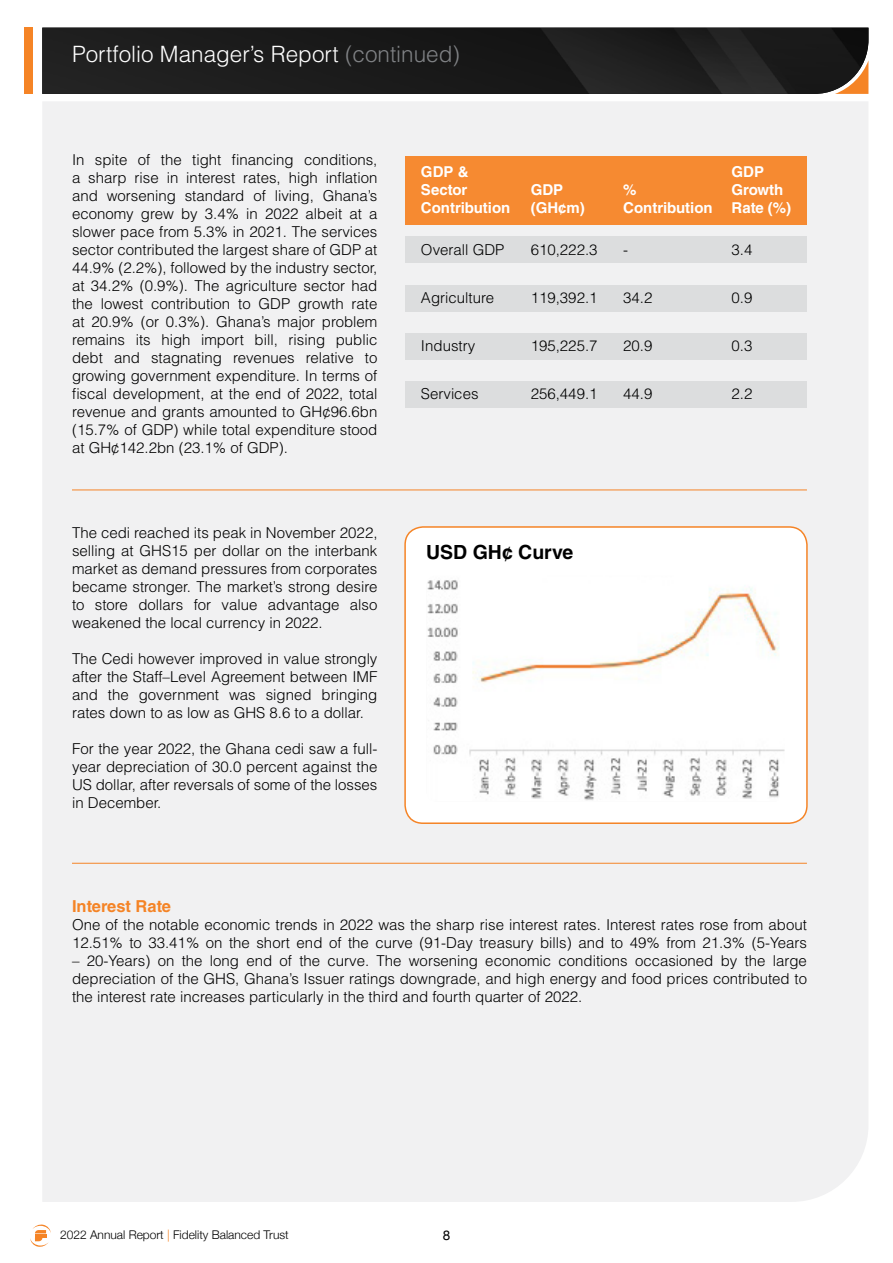
<style>
.page{position:relative;width:893px;height:1263px;background:#fff}
.page>*{position:absolute;margin:0;border:0;box-sizing:border-box;transform-origin:0 0}
.t1{font:300 22.5px "Helvetica LT Std";color:#fff}
.t2{font:700 19.5px "Helvetica LT Std";color:#000}
.t3{font:700 16.5px "Helvetica LT Std";color:#f58426}
.t4{font:300 15px/18px "Helvetica LT Std";color:#000;text-align:justify}
.t5{font:700 15px/18px "Helvetica LT Std";color:#fff}
.t6{font:13.5px "Helvetica Neue";color:#000}
.t7{font:300 12px "Helvetica Neue";color:#000}
.s1{color:#808285}
.s2{color:#f58426}
</style>
<div class="page">
<svg style="left:30px;top:1224px;width:21px;height:23px"></svg>
<div style="left:42px;top:102px;width:826px;height:1100px;background:#f1f1f2"></div>
<div style="left:405px;top:527px;width:402px;height:296px;background:#fff;border-radius:18px"></div>
<div style="left:404px;top:526px;width:404px;height:298px;border:2px solid #f58426;border-radius:18px"></div>
<img style="left:427px;top:580px;width:357px;height:221px">
<hr style="left:72px;top:863px;width:735px;height:1px;background:#f58426">
<hr style="left:72px;top:490px;width:735px;height:1px;background:#f58426">
<div style="left:405px;top:157px;width:402px;height:68px;background:#f68a31"></div>
<div style="left:405px;top:237px;width:402px;height:26px;background:#dcddde"></div>
<div style="left:405px;top:285px;width:402px;height:26px;background:#dcddde"></div>
<div style="left:405px;top:333px;width:402px;height:26px;background:#dcddde"></div>
<div style="left:405px;top:381px;width:402px;height:26px;background:#dcddde"></div>
<div style="left:25px;top:28px;width:8px;height:66px;background:#f58426"></div>
<img style="left:42px;top:28px;width:826px;height:66px">
<h1 class="t1" style="left:72px;top:40px;width:390px">Portfolio Manager’s Report <span class="s1">(continued)</span></h1>
<p class="t4" style="left:72px;top:151px;width:307px">In spite of the tight financing conditions, a sharp rise in interest rates, high inflation and worsening standard of living, Ghana’s economy grew by 3.4% in 2022 albeit at a slower pace from 5.3% in 2021. The services sector contributed the largest share of GDP at 44.9% (2.2%), followed by the industry sector, at 34.2% (0.9%). The agriculture sector had the lowest contribution to GDP growth rate at 20.9% (or 0.3%). Ghana’s major problem remains its high import bill, rising public debt and stagnating revenues relative to growing government expenditure. In terms of fiscal development, at the end of 2022, total revenue and grants amounted to GH¢96.6bn (15.7% of GDP) while total expenditure stood at GH¢142.2bn (23.1% of GDP).</p>
<p class="t4" style="left:72px;top:523px;width:307px">The cedi reached its peak in November 2022, selling at GHS15 per dollar on the interbank market as demand pressures from corporates became stronger. The market’s strong desire to store dollars for value advantage also weakened the local currency in 2022.</p>
<p class="t4" style="left:72px;top:649px;width:307px">The Cedi however improved in value strongly after the Staff–Level Agreement between IMF and the government was signed bringing rates down to as low as GHS 8.6 to a dollar.</p>
<p class="t4" style="left:72px;top:739px;width:307px">For the year 2022, the Ghana cedi saw a full&shy;year depreciation of 30.0 percent against the US dollar, after reversals of some of the losses in December.</p>
<p class="t5" style="left:421px;top:163px;width:91px">GDP &amp;<br>Sector<br>Contribution</p>
<p class="t4" style="left:421px;top:241px;width:85px">Overall GDP</p>
<p class="t4" style="left:421px;top:289px;width:75px">Agriculture</p>
<p class="t4" style="left:421px;top:337px;width:56px">Industry</p>
<p class="t4" style="left:421px;top:385px;width:59px">Services</p>
<p class="t5" style="left:531px;top:181px;width:56px">GDP (GH¢m)</p>
<p class="t4" style="left:531px;top:241px;width:68px">610,222.3</p>
<p class="t4" style="left:531px;top:289px;width:68px">119,392.1</p>
<p class="t4" style="left:531px;top:337px;width:68px">195,225.7</p>
<p class="t4" style="left:531px;top:385px;width:68px">256,449.1</p>
<p class="t5" style="left:623px;top:181px;width:91px">%<br>Contribution</p>
<p class="t4" style="left:623px;top:241px;width:6px">-</p>
<p class="t4" style="left:623px;top:289px;width:31px">34.2</p>
<p class="t4" style="left:623px;top:337px;width:31px">20.9</p>
<p class="t4" style="left:623px;top:385px;width:31px">44.9</p>
<p class="t5" style="left:731px;top:163px;width:61px">GDP<br>Growth<br>Rate (%)</p>
<p class="t4" style="left:731px;top:241px;width:22px">3.4</p>
<p class="t4" style="left:731px;top:289px;width:22px">0.9</p>
<p class="t4" style="left:731px;top:337px;width:22px">0.3</p>
<p class="t4" style="left:731px;top:385px;width:22px">2.2</p>
<h2 class="t2" style="left:426px;top:540px;width:149px">USD GH¢ Curve</h2>
<p class="t3" style="left:72px;top:896px;width:101px">Interest Rate</p>
<p class="t4" style="left:72px;top:915px;width:736px">One of the notable economic trends in 2022 was the sharp rise interest rates. Interest rates rose from about<br>12.51% to 33.41% on the short end of the curve (91-Day treasury bills) and to 49% from 21.3% (5-Years</p>
<p class="t4" style="left:72px;top:951px;width:736px">– 20-Years) on the long end of the curve. The worsening economic conditions occasioned by the large depreciation of the GHS, Ghana’s Issuer ratings downgrade, and high energy and food prices contributed to the interest rate increases particularly in the third and fourth quarter of 2022.</p>
<p class="t7" style="left:60px;top:1225px;width:230px">2022 Annual Report <span class="s2">|</span> Fidelity Balanced Trust</p>
<p class="t6" style="left:443px;top:1225px;width:9px">8</p>
</div>
